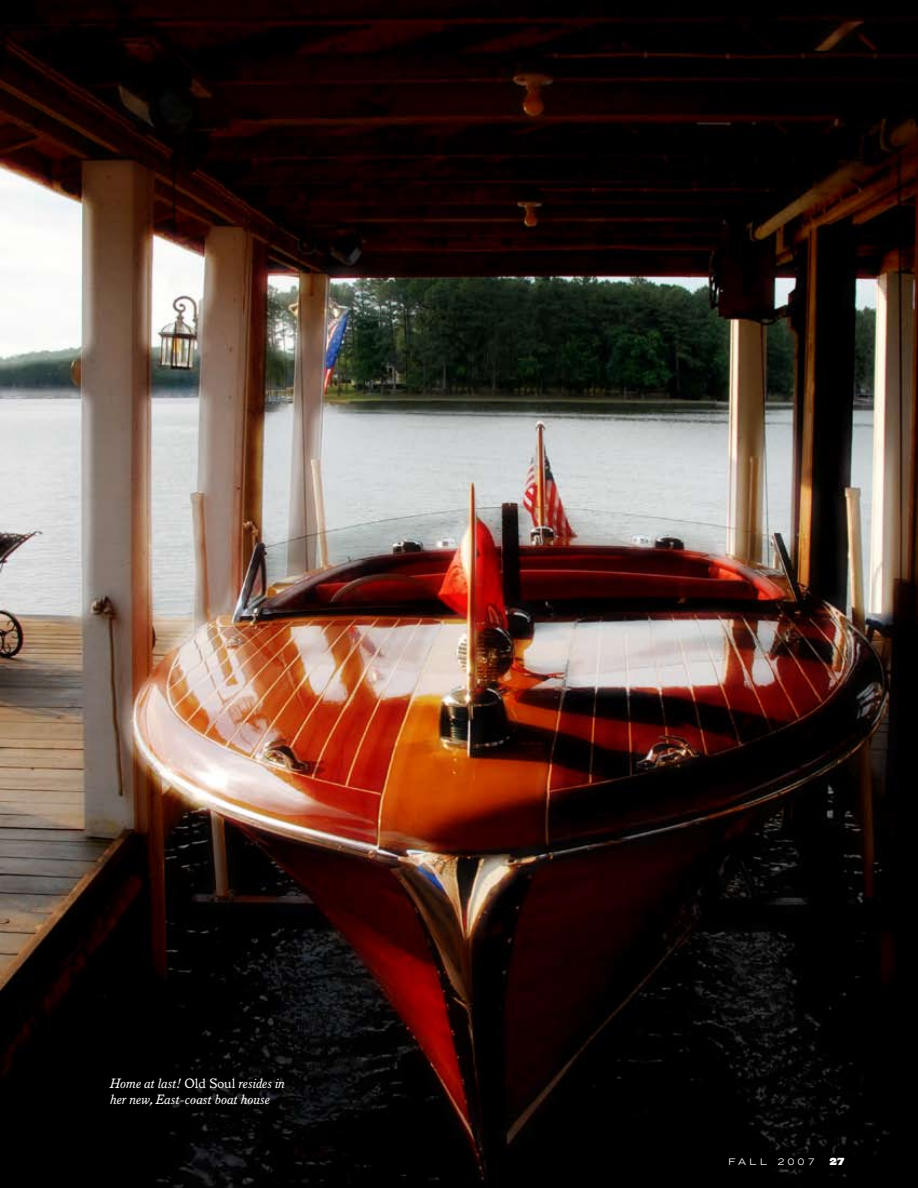
<style>
.page{position:relative;width:918px;height:1188px;background:#fff}
.page>*{position:absolute;margin:0;border:0;box-sizing:border-box;transform-origin:0 0}
.t1{font:italic 13.5px/16.2px "Italian Old Style";color:#fff}
.t2{font:expanded 9px "Trade Gothic LH";letter-spacing:.4em;color:#fff}
.t3{font:9px "Freedumb With";color:#fff}
.s1{font-style:normal}
</style>
<div class="page">
<img style="left:0;top:0;width:918px;height:1188px">
<svg style="left:0;top:324px;width:1px;height:22px"></svg>
<p class="t1" style="left:110px;top:1076px;width:176px">Home at last! <span class="s1">Old Soul</span> resides in her new, East-coast boat house</p>
<p class="t2" style="left:728px;top:1155px;width:88px">FALL 2007</p>
<p class="t3" style="left:830px;top:1154px;width:16px">27</p>
</div>
